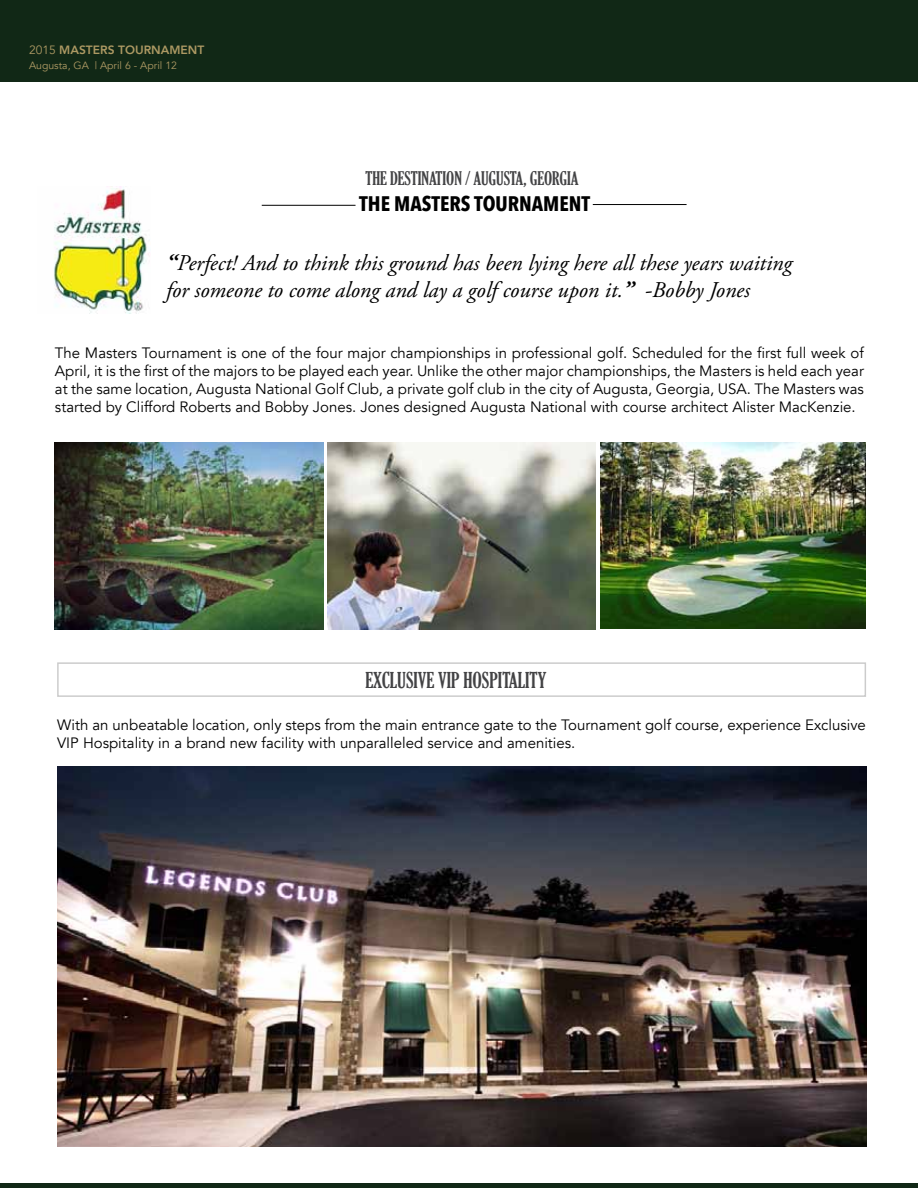
<style>
.page{position:relative;width:918px;height:1188px;background:#fff}
.page>*{position:absolute;margin:0;border:0;box-sizing:border-box;transform-origin:0 0}
.t1{font:italic 22.5px/27px "Adobe Garamond Pro";color:#000}
.t2{font:extra-condensed 21px "Gloucester";color:#434345}
.t3{font:700 21px "Avenir Next Condensed";color:#000}
.t4{font:extra-condensed 18px "Gloucester";color:#434345}
.t5{font:15px/18px "Avenir";color:#000;text-align:justify}
.t6{font:800 12px "Avenir";color:#ad9963}
.t7{font:10.5px "Avenir";color:#ad9963}
.s1{font-weight:400}
.s2{font-weight:700}
</style>
<div class="page">
<div style="left:0;top:1183px;width:918px;height:5px;background:#112816"></div>
<div style="left:0;top:0;width:918px;height:82px;background:#112816"></div>
<hr style="left:593px;top:204px;width:94px;height:1px;background:#000">
<hr style="left:262px;top:205px;width:94px;height:1px;background:#000">
<img style="left:54px;top:187px;width:95px;height:126px">
<img style="left:55px;top:443px;width:268px;height:186px">
<img style="left:328px;top:443px;width:268px;height:186px">
<img style="left:600px;top:442px;width:265px;height:187px">
<img style="left:57px;top:767px;width:809px;height:380px">
<div style="left:57px;top:662px;width:809px;height:35px;border:2px solid #ccc"></div>
<p class="t6" style="left:29px;top:40px;width:177px"><span class="s1">2015</span> MASTERS TOURNAMENT</p>
<p class="t7" style="left:29px;top:59px;width:149px">Augusta, GA | April 6 - April 12</p>
<p class="t4" style="left:365px;top:168px;width:215px">THE DESTINATION / AUGUSTA, GEORGIA</p>
<h2 class="t3" style="left:359px;top:190px;width:233px">The MASTERS TOURNAMENT</h2>
<h1 class="t1" style="left:166px;top:250px;width:627px"><span class="s2">“</span>Perfect! And to think this ground has been lying here all these years waiting for someone to come along and lay a golf course upon it.<span class="s2">”</span> -Bobby Jones</h1>
<p class="t5" style="left:55px;top:344px;width:811px">The Masters Tournament is one of the four major championships in professional golf. Scheduled for the first full week of April, it is the first of the majors to be played each year. Unlike the other major championships, the Masters is held each year at the same location, Augusta National Golf Club, a private golf club in the city of Augusta, Georgia, USA. The Masters was started by Clifford Roberts and Bobby Jones. Jones designed Augusta National with course architect Alister MacKenzie.</p>
<h2 class="t2" style="left:365px;top:668px;width:182px">EXCLUSIVE VIP HOSPITALITY</h2>
<p class="t5" style="left:57px;top:716px;width:810px">With an unbeatable location, only steps from the main entrance gate to the Tournament golf course, experience Exclusive<br>VIP Hospitality in a brand new facility with unparalleled service and amenities.</p>
</div>
